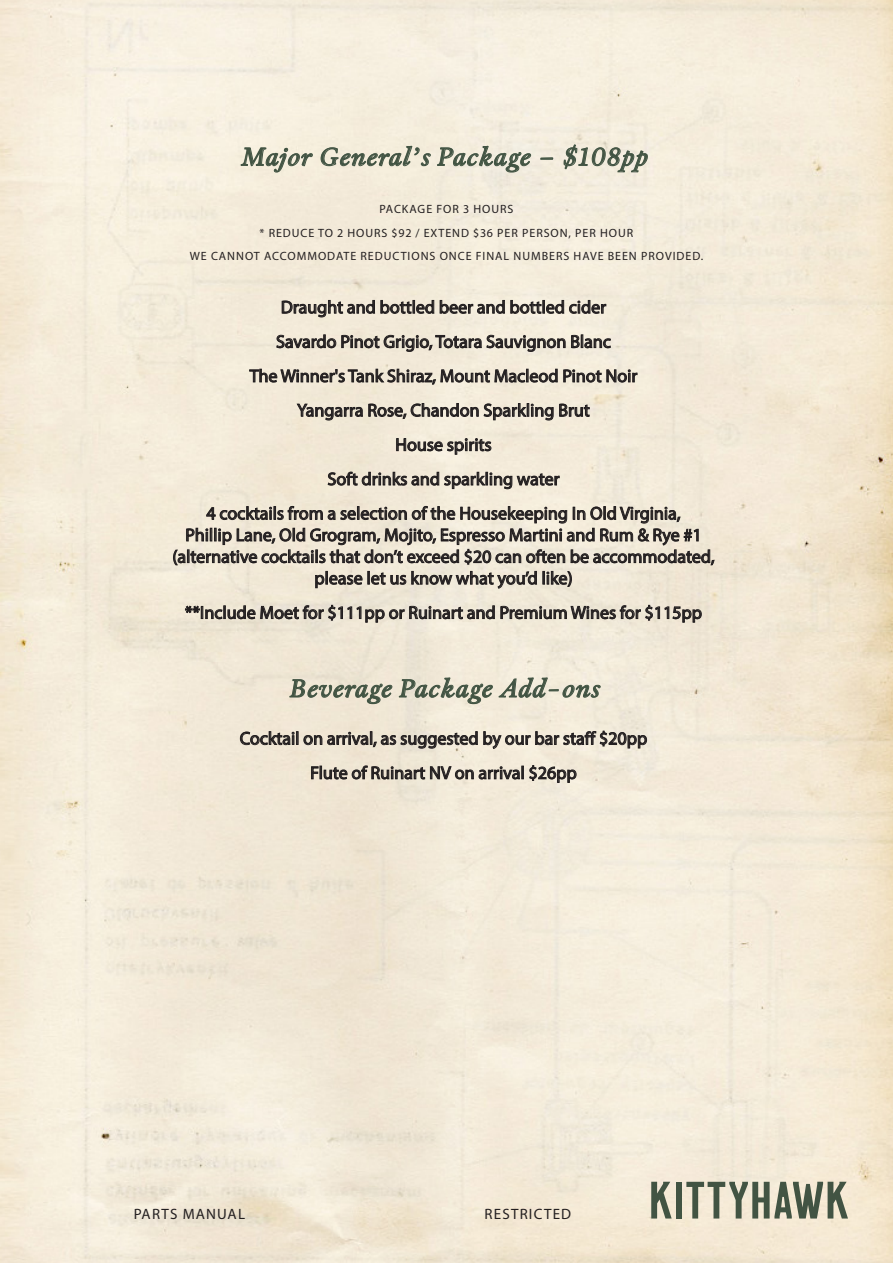
<style>
.page{position:relative;width:893px;height:1263px;background:#fff}
.page>*{position:absolute;margin:0;border:0;box-sizing:border-box;transform-origin:0 0}
.Dish_Title{font:italic 25.5px "Capsa";letter-spacing:.05em;color:#425443}
.Price{font:18px/21.6px "Myriad Pro";color:#231f20;text-align:center}
.t1{font:15px "Myriad Pro";letter-spacing:.08em;color:#231f20}
.Section_Heading{font:12px "Myriad Pro";letter-spacing:.08em;color:#231f20}
</style>
<div class="page">
<img style="left:0;top:0;width:893px;height:1263px">
<div style="left:676px;top:1182px;width:6px;height:36px;background:#425443"></div>
<svg style="left:651px;top:1182px;width:21px;height:36px"></svg>
<svg style="left:686px;top:1182px;width:162px;height:36px;background:#a1a391"></svg>
<svg style="left:241px;top:146px;width:72px;height:27px;background:#cfcdbc"></svg>
<svg style="left:321px;top:146px;width:110px;height:23px;background:#cdcbba"></svg>
<svg style="left:437px;top:146px;width:94px;height:27px;background:#cccabb"></svg>
<svg style="left:540px;top:158px;width:13px;height:2px"></svg>
<svg style="left:564px;top:144px;width:84px;height:28px;background:#c9c8b9"></svg>
<svg style="left:282px;top:300px;width:93px;height:17px;background:#b0a99d"></svg>
<svg style="left:381px;top:300px;width:53px;height:14px"></svg>
<svg style="left:440px;top:300px;width:65px;height:14px"></svg>
<svg style="left:511px;top:300px;width:95px;height:14px"></svg>
<svg style="left:277px;top:335px;width:204px;height:16px;background:#ada69b"></svg>
<svg style="left:487px;top:335px;width:78px;height:16px"></svg>
<svg style="left:571px;top:335px;width:40px;height:13px"></svg>
<svg style="left:249px;top:369px;width:308px;height:15px;background:#aaa398"></svg>
<svg style="left:563px;top:370px;width:38px;height:12px"></svg>
<svg style="left:607px;top:370px;width:30px;height:12px"></svg>
<svg style="left:297px;top:404px;width:66px;height:16px"></svg>
<svg style="left:369px;top:403px;width:109px;height:16px;background:#b0aa9e"></svg>
<svg style="left:484px;top:403px;width:69px;height:17px"></svg>
<svg style="left:559px;top:404px;width:30px;height:13px"></svg>
<svg style="left:396px;top:438px;width:95px;height:16px;background:#aea89c"></svg>
<svg style="left:328px;top:472px;width:231px;height:17px;background:#b1aa9e"></svg>
<svg style="left:173px;top:506px;width:541px;height:59px;background:#bfb7ab"></svg>
<svg style="left:315px;top:571px;width:47px;height:17px"></svg>
<svg style="left:368px;top:571px;width:17px;height:13px"></svg>
<svg style="left:391px;top:575px;width:15px;height:9px"></svg>
<svg style="left:412px;top:571px;width:125px;height:17px;background:#b2aca0"></svg>
<svg style="left:543px;top:571px;width:29px;height:16px"></svg>
<svg style="left:185px;top:605px;width:310px;height:17px;background:#b3aca0"></svg>
<svg style="left:501px;top:605px;width:200px;height:17px;background:#b2ab9f"></svg>
<svg style="left:289px;top:679px;width:103px;height:25px;background:#c7c4b2"></svg>
<svg style="left:399px;top:677px;width:94px;height:27px;background:#c9c7b6"></svg>
<svg style="left:499px;top:677px;width:102px;height:21px;background:#c9c8b7"></svg>
<svg style="left:240px;top:731px;width:58px;height:14px"></svg>
<svg style="left:304px;top:731px;width:173px;height:17px;background:#b1aa9e"></svg>
<svg style="left:484px;top:731px;width:163px;height:18px;background:#b7b0a4"></svg>
<svg style="left:311px;top:766px;width:212px;height:13px;background:#a49d92"></svg>
<svg style="left:530px;top:765px;width:46px;height:17px"></svg>
<p class="Dish_Title" style="left:241px;top:140px;width:407px">Major General’s Package – $108pp</p>
<p class="Section_Heading" style="left:380px;top:202px;width:135px">PACKAGE FOR 3 HOURS</p>
<p class="Section_Heading" style="left:260px;top:225px;width:375px">* REDUCE TO 2 HOURS $92 / EXTEND $36 PER PERSON, PER HOUR</p>
<p class="Section_Heading" style="left:190px;top:249px;width:515px">WE CANNOT ACCOMMODATE REDUCTIONS ONCE FINAL NUMBERS HAVE BEEN PROVIDED.</p>
<p class="Price" style="left:281px;top:296px;width:327px">Draught and bottled beer and bottled cider</p>
<p class="Price" style="left:276px;top:330px;width:336px">Savardo Pinot Grigio, Totara Sauvignon Blanc</p>
<p class="Price" style="left:250px;top:365px;width:389px">The Winner's Tank Shiraz, Mount Macleod Pinot Noir</p>
<p class="Price" style="left:297px;top:399px;width:294px">Yangarra Rose, Chandon Sparkling Brut</p>
<p class="Price" style="left:395px;top:433px;width:98px">House spirits</p>
<p class="Price" style="left:327px;top:468px;width:234px">Soft drinks and sparkling water</p>
<p class="Price" style="left:172px;top:502px;width:544px">4 cocktails from a selection of the Housekeeping In Old Virginia,<br>Phillip Lane, Old Grogram, Mojito, Espresso Martini and Rum &amp; Rye #1 (alternative cocktails that don’t exceed $20 can often be accommodated, please let us know what you’d like)</p>
<p class="Price" style="left:185px;top:601px;width:518px">**Include Moet for $111pp or Ruinart and Premium Wines for $115pp</p>
<p class="Dish_Title" style="left:289px;top:671px;width:311px">Beverage Package Add-ons</p>
<p class="Price" style="left:240px;top:727px;width:409px">Cocktail on arrival, as suggested by our bar staff $20pp</p>
<p class="Price" style="left:310px;top:762px;width:268px">Flute of Ruinart NV on arrival $26pp</p>
<p class="t1" style="left:134px;top:1204px;width:113px">PARTS MANUAL</p>
<p class="t1" style="left:485px;top:1204px;width:88px">RESTRICTED</p>
</div>
